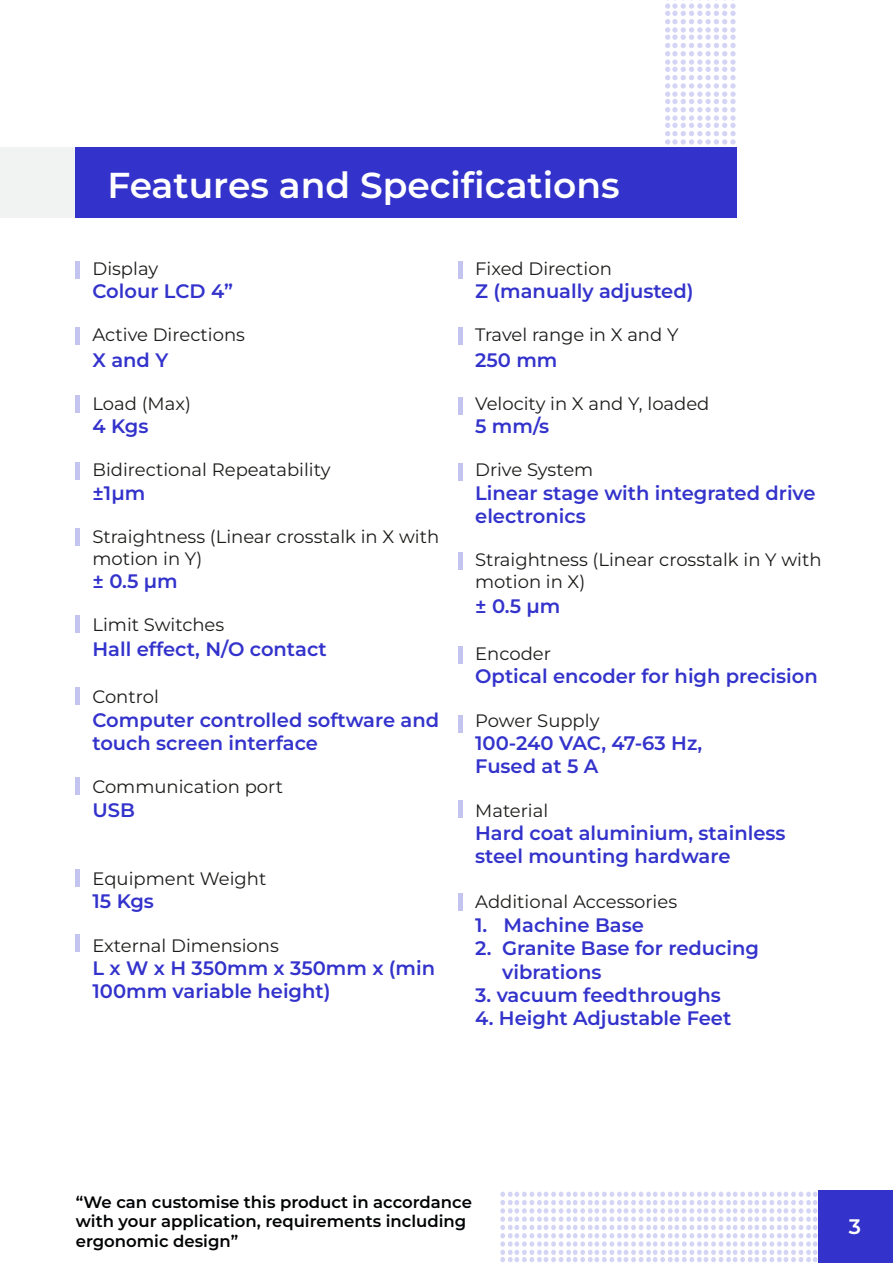
<style>
.page{position:relative;width:893px;height:1263px;background:#fff}
.page>*{position:absolute;margin:0;border:0;box-sizing:border-box;transform-origin:0 0}
.t1{font:600 36px "Montserrat";color:#fff}
.t2{font:600 21px "Montserrat";color:#fff}
.t3{font:600 19.5px/23.4px "Montserrat";color:#33c}
.t4{font:18px/21.6px "Montserrat";color:#1d1d1b}
.t5{font:600 16.5px/19.5px "Montserrat";color:#020304}
</style>
<div class="page">
<div style="left:75px;top:148px;width:662px;height:70px;background:#33c"></div>
<div style="left:0;top:148px;width:74px;height:70px;background:#f1f2f2"></div>
<hr style="left:76px;top:261px;width:4px;height:18px;background:#c4c4f0">
<hr style="left:459px;top:261px;width:4px;height:18px;background:#c4c4f0">
<hr style="left:459px;top:327px;width:4px;height:17px;background:#c4c4f0">
<hr style="left:459px;top:398px;width:4px;height:17px;background:#c4c4f0">
<hr style="left:459px;top:463px;width:4px;height:17px;background:#c4c4f0">
<hr style="left:459px;top:553px;width:4px;height:17px;background:#c4c4f0">
<hr style="left:459px;top:646px;width:4px;height:17px;background:#c4c4f0">
<hr style="left:459px;top:715px;width:4px;height:17px;background:#c4c4f0">
<hr style="left:459px;top:800px;width:4px;height:17px;background:#c4c4f0">
<hr style="left:76px;top:327px;width:4px;height:17px;background:#c4c4f0">
<hr style="left:76px;top:395px;width:4px;height:17px;background:#c4c4f0">
<hr style="left:76px;top:462px;width:4px;height:17px;background:#c4c4f0">
<hr style="left:76px;top:528px;width:4px;height:17px;background:#c4c4f0">
<hr style="left:76px;top:615px;width:4px;height:17px;background:#c4c4f0">
<hr style="left:76px;top:688px;width:4px;height:17px;background:#c4c4f0">
<hr style="left:76px;top:777px;width:4px;height:17px;background:#c4c4f0">
<hr style="left:76px;top:870px;width:4px;height:17px;background:#c4c4f0">
<hr style="left:76px;top:934px;width:4px;height:17px;background:#c4c4f0">
<div style="left:819px;top:1190px;width:74px;height:73px;background:#33c"></div>
<svg style="left:665px;top:0;width:71px;height:145px"></svg>
<div style="left:458px;top:893px;width:5px;height:17px;background:#c4c4f0"></div>
<svg style="left:500px;top:1191px;width:317px;height:71px"></svg>
<h1 class="t1" style="left:107px;top:161px;width:514px">Features and Specifications</h1>
<p class="t4" style="left:92px;top:257px;width:67px">Display</p>
<p class="t3" style="left:92px;top:279px;width:142px">Colour LCD 4”</p>
<p class="t4" style="left:92px;top:324px;width:154px">Active Directions</p>
<p class="t3" style="left:92px;top:347px;width:77px">X and Y</p>
<p class="t4" style="left:92px;top:392px;width:100px">Load (Max)</p>
<p class="t3" style="left:92px;top:414px;width:57px">4 Kgs</p>
<p class="t4" style="left:92px;top:459px;width:240px">Bidirectional Repeatability</p>
<p class="t3" style="left:92px;top:481px;width:54px">±1µm</p>
<p class="t4" style="left:92px;top:525px;width:348px">Straightness (Linear crosstalk in X with motion in Y)</p>
<p class="t3" style="left:92px;top:569px;width:87px">± 0.5 µm</p>
<p class="t4" style="left:92px;top:613px;width:133px">Limit Switches</p>
<p class="t3" style="left:92px;top:637px;width:236px">Hall effect, N/O contact</p>
<p class="t4" style="left:92px;top:685px;width:68px">Control</p>
<p class="t3" style="left:92px;top:707px;width:348px">Computer controlled software and touch screen interface</p>
<p class="t4" style="left:92px;top:775px;width:192px">Communication port</p>
<p class="t3" style="left:92px;top:797px;width:44px">USB</p>
<p class="t4" style="left:92px;top:867px;width:175px">Equipment Weight</p>
<p class="t3" style="left:92px;top:889px;width:63px">15 Kgs</p>
<p class="t4" style="left:92px;top:934px;width:188px">External Dimensions</p>
<p class="t3" style="left:92px;top:956px;width:344px">L x W x H 350mm x 350mm x (min<br>100mm variable height)</p>
<p class="t4" style="left:475px;top:257px;width:138px">Fixed Direction</p>
<p class="t3" style="left:475px;top:279px;width:220px">Z (manually adjusted)</p>
<p class="t4" style="left:475px;top:324px;width:205px">Travel range in X and Y</p>
<p class="t3" style="left:475px;top:347px;width:84px">250 mm</p>
<p class="t4" style="left:475px;top:392px;width:236px">Velocity in X and Y, loaded</p>
<p class="t3" style="left:475px;top:414px;width:75px">5 mm/s</p>
<p class="t4" style="left:475px;top:459px;width:120px">Drive System</p>
<p class="t3" style="left:475px;top:481px;width:342px">Linear stage with integrated drive electronics</p>
<p class="t4" style="left:475px;top:549px;width:348px">Straightness (Linear crosstalk in Y with motion in X)</p>
<p class="t3" style="left:475px;top:594px;width:87px">± 0.5 µm</p>
<p class="t4" style="left:475px;top:642px;width:77px">Encoder</p>
<p class="t3" style="left:475px;top:664px;width:344px">Optical encoder for high precision</p>
<p class="t4" style="left:475px;top:709px;width:126px">Power Supply</p>
<p class="t3" style="left:475px;top:731px;width:229px">100-240 VAC, 47-63 Hz,<br>Fused at 5 A</p>
<p class="t4" style="left:475px;top:799px;width:75px">Material</p>
<p class="t3" style="left:475px;top:821px;width:312px">Hard coat aluminium, stainless steel mounting hardware</p>
<p class="t4" style="left:475px;top:891px;width:203px">Additional Accessories</p>
<p class="t3" style="left:475px;top:913px;width:170px">1. Machine Base</p>
<p class="t3" style="left:502px;top:936px;width:258px;text-indent:-27px">2. Granite Base for reducing vibrations</p>
<p class="t3" style="left:475px;top:983px;width:247px">3. vacuum feedthroughs</p>
<p class="t3" style="left:475px;top:1006px;width:258px">4. Height Adjustable Feet</p>
<p class="t5" style="left:76px;top:1191px;width:398px">“We can customise this product in accordance with your application, requirements including ergonomic design”</p>
<p class="t2" style="left:849px;top:1213px;width:14px">3</p>
</div>
